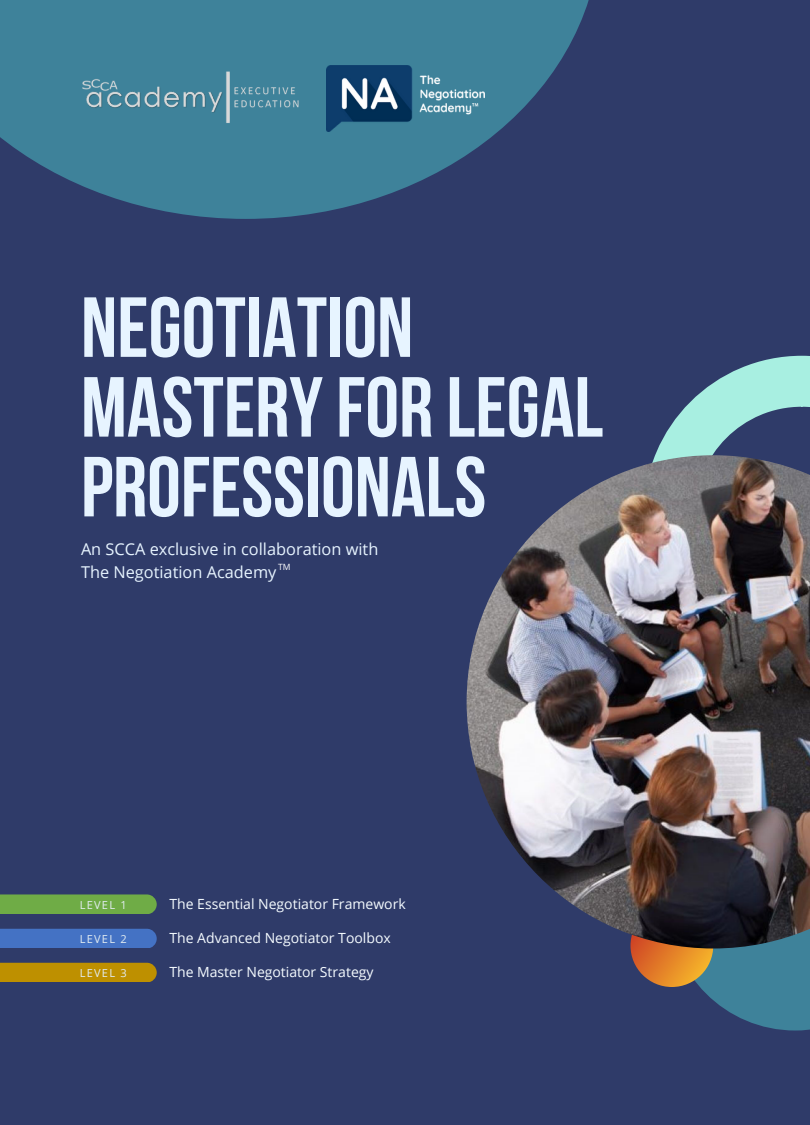
<style>
.page{position:relative;width:810px;height:1125px;background:#2f3b69}
.page>*{position:absolute;margin:0;border:0;box-sizing:border-box;transform-origin:0 0}
.t1{font:85px/79.8px "Bebas Neue Cyrillic";color:#e7f4ff}
.t2{font:16.3px "Open Sans";color:#e7f4ff}
.t3{font:14px "Open Sans";color:#f5fbff}
.t4{font:11px "Open Sans";letter-spacing:.11em;color:#e2ecf1}
.t5{font:8.6px "Open Sans";color:#fff}
</style>
<div class="page">
<svg style="left:655px;top:356px;width:155px;height:99px"></svg>
<svg style="left:678px;top:949px;width:132px;height:82px;fill:#3e829a"></svg>
<svg style="left:630px;top:904px;width:83px;height:83px;background:#e48728"></svg>
<svg style="left:0;top:0;width:589px;height:219px;fill:#3e829a"></svg>
<img style="left:467px;top:455px;width:343px;height:494px">
<img style="left:327px;top:66px;width:157px;height:65px">
<div style="left:0;top:894px;width:157px;height:20px;background:#6fac46"></div>
<div style="left:0;top:929px;width:157px;height:19px;background:#4472c4"></div>
<div style="left:0;top:963px;width:157px;height:19px;background:#be9000"></div>
<img style="left:50px;top:48px;width:277px;height:100px">
<p class="t1" style="left:81px;top:296px;width:524px">NEGOTIATION<br>MASTERYFOR LEGAL<br>PROFESSIONALS</p>
<p class="t2" style="left:81px;top:538px;width:299px">An SCCA exclusive in collaboration with</p>
<p class="t2" style="left:81px;top:561px;width:197px">The Negotiation Academy</p>
<p class="t5" style="left:278px;top:560px;width:14px">TM</p>
<p class="t4" style="left:80px;top:897px;width:48px">LEVEL 1</p>
<p class="t4" style="left:80px;top:931px;width:48px">LEVEL 2</p>
<p class="t4" style="left:80px;top:965px;width:48px">LEVEL 3</p>
<p class="t3" style="left:169px;top:894px;width:238px">The Essential Negotiator Framework</p>
<p class="t3" style="left:169px;top:928px;width:223px">The Advanced Negotiator Toolbox</p>
<p class="t3" style="left:169px;top:962px;width:206px">The Master Negotiator Strategy</p>
</div>
